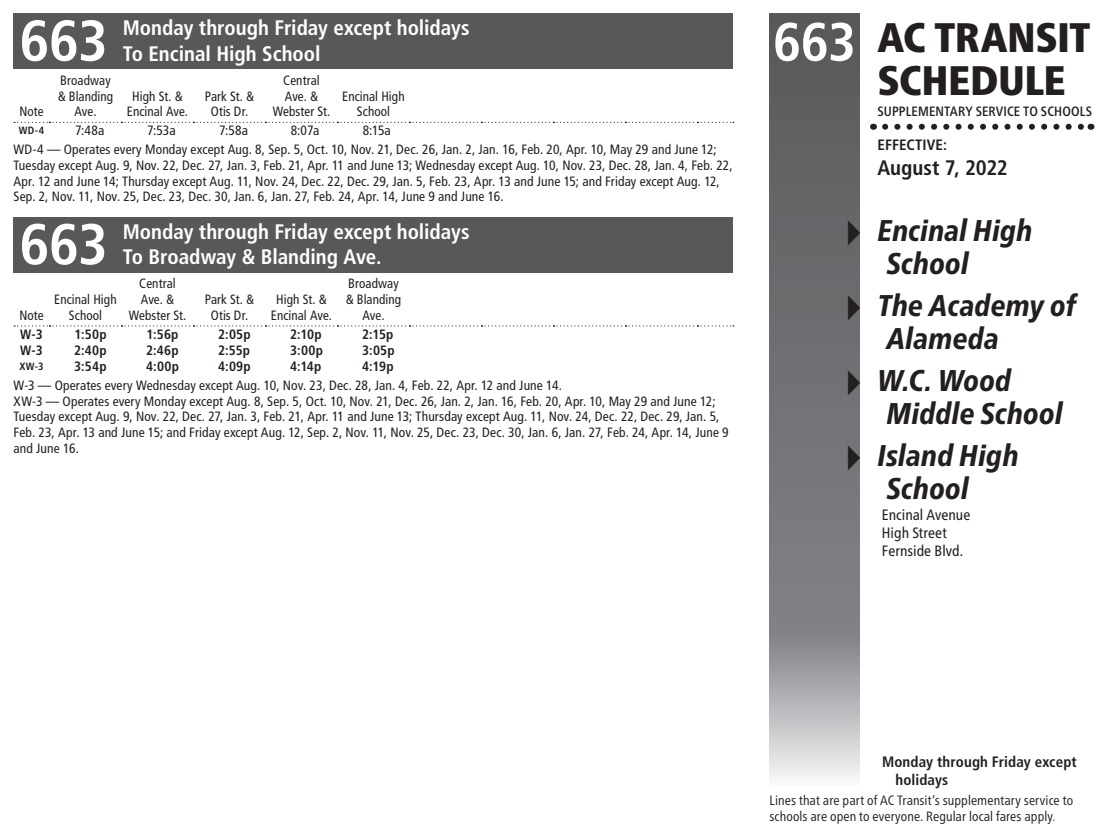
<style>
.page{position:relative;width:1107px;height:837px;background:#fff}
.page>*{position:absolute;margin:0;border:0;box-sizing:border-box;transform-origin:0 0}
.t1{font:700 condensed 57.6px "Frutiger LT Std";letter-spacing:-.015em;color:#fff}
.CoverLine3{font:700 condensed 54px "Frutiger LT Std";color:#fff}
.t2{font:900 condensed 41.25px/43.5px "Frutiger Neue LTW1 G";letter-spacing:-.005em;color:#231f20}
.t3{font:italic 800 condensed 30px/33px "Frutiger Neue LTW1 G";color:#231f20}
.t4{font:700 condensed 21px/25.5px "Frutiger LT Std";color:#fff}
.t5{font:700 condensed 21px "Frutiger LT Std";letter-spacing:-.005em;color:#231f20}
.t6{font:700 condensed 15px/18px "Frutiger LT Std";letter-spacing:.01em;color:#231f20}
.t7{font:condensed 15px/18px "Frutiger Neue LTW1 G";color:#231f20}
.t8{font:condensed 13.5px/15.8px "Frutiger LT Std";letter-spacing:.005em;color:#231f20;text-align:center}
.t9{font:condensed 13.5px/15.8px "Frutiger Neue LTW1 G";letter-spacing:.005em;color:#231f20}
.t10{font:700 condensed 13.5px "Frutiger LT Std";letter-spacing:.015em;color:#231f20}
.t11{font:500 condensed 13.5px "Frutiger Neue LTW1 G";letter-spacing:.005em;color:#231f20}
.t12{font:700 condensed 10.5px "Frutiger LT Std";color:#231f20}
.s1{font-family:"Lucida Grande";font-weight:400;font-style:normal;font-stretch:normal;font-size:42px}
.s2{font-weight:300}
</style>
<div class="page">
<svg style="left:770px;top:14px;width:90px;height:765px;background:#7a7b7e"></svg>
<svg style="left:885px;top:124px;width:199px;height:6px"></svg>
<div style="left:14px;top:14px;width:720px;height:55px;background:#57585a"></div>
<svg style="left:14px;top:122px;width:720px;height:1px"></svg>
<div style="left:14px;top:217px;width:720px;height:55px;background:#57585a"></div>
<svg style="left:14px;top:325px;width:720px;height:1px"></svg>
<h1 class="t1" style="left:20px;top:7px;width:90px">663</h1>
<h3 class="t4" style="left:123px;top:15px;width:348px">Monday through Friday except holidays<br>To Encinal High School</h3>
<p class="t8" style="left:19px;top:104px;width:26px">Note</p>
<p class="t8" style="left:58px;top:72px;width:57px">Broadway &amp; Blanding<br>Ave.</p>
<p class="t8" style="left:127px;top:88px;width:63px">High St. &amp;<br>Encinal Ave.</p>
<p class="t8" style="left:205px;top:88px;width:51px">Park St. &amp;<br>Otis Dr.</p>
<p class="t8" style="left:273px;top:72px;width:59px">Central<br>Ave. &amp;<br>Webster St.</p>
<p class="t8" style="left:342px;top:88px;width:64px">Encinal High<br>School</p>
<p class="t8" style="left:14px;top:121px;width:705px;line-height:18.8px;text-align:left;text-indent:349px">8:15a<br>WD-4 — Operates every Monday except Aug. 8, Sep. 5, Oct. 10, Nov. 21, Dec. 26, Jan. 2, Jan. 16, Feb. 20, Apr. 10, May 29 and June 12;</p>
<p class="t8" style="left:14px;top:157px;width:721px;text-align:left">Tuesday except Aug. 9, Nov. 22, Dec. 27, Jan. 3, Feb. 21, Apr. 11 and June 13; Wednesday except Aug. 10, Nov. 23, Dec. 28, Jan. 4, Feb. 22,<br>Apr. 12 and June 14; Thursday except Aug. 11, Nov. 24, Dec. 22, Dec. 29, Jan. 5, Feb. 23, Apr. 13 and June 15; and Friday except Aug. 12,<br>Sep. 2, Nov. 11, Nov. 25, Dec. 23, Dec. 30, Jan. 6, Jan. 27, Feb. 24, Apr. 14, June 9 and June 16.</p>
<h1 class="t1" style="left:20px;top:210px;width:90px">663</h1>
<h3 class="t4" style="left:123px;top:219px;width:348px">Monday through Friday except holidays<br>To Broadway &amp; Blanding Ave.</h3>
<p class="t12" style="left:19px;top:124px;width:27px">WD-4</p>
<p class="t8" style="left:75px;top:123px;width:31px">7:48a</p>
<p class="t8" style="left:147px;top:123px;width:30px">7:53a</p>
<p class="t8" style="left:219px;top:123px;width:31px">7:58a</p>
<p class="t8" style="left:291px;top:123px;width:30px">8:07a</p>
<p class="t8" style="left:19px;top:307px;width:26px">Note</p>
<p class="t8" style="left:54px;top:292px;width:64px">Encinal High<br>School</p>
<p class="t8" style="left:129px;top:276px;width:59px">Central<br>Ave. &amp;<br>Webster St.</p>
<p class="t8" style="left:205px;top:292px;width:51px">Park St. &amp;<br>Otis Dr.</p>
<p class="t8" style="left:271px;top:292px;width:63px">High St. &amp;<br>Encinal Ave.</p>
<p class="t8" style="left:346px;top:276px;width:57px">Broadway &amp; Blanding<br>Ave.</p>
<p class="t10" style="left:20px;top:326px;width:24px">W-3</p>
<p class="t10" style="left:75px;top:326px;width:33px">1:50p</p>
<p class="t10" style="left:147px;top:326px;width:33px">1:56p</p>
<p class="t10" style="left:218px;top:326px;width:34px">2:05p</p>
<p class="t10" style="left:290px;top:326px;width:33px">2:10p</p>
<p class="t10" style="left:362px;top:326px;width:33px">2:15p</p>
<p class="t10" style="left:20px;top:342px;width:24px">W-3</p>
<p class="t10" style="left:74px;top:342px;width:34px">2:40p</p>
<p class="t10" style="left:146px;top:342px;width:34px">2:46p</p>
<p class="t10" style="left:218px;top:342px;width:33px">2:55p</p>
<p class="t10" style="left:290px;top:342px;width:34px">3:00p</p>
<p class="t10" style="left:362px;top:342px;width:34px">3:05p</p>
<p class="t12" style="left:19px;top:360px;width:26px">XW-3</p>
<p class="t10" style="left:74px;top:358px;width:34px">3:54p</p>
<p class="t10" style="left:146px;top:358px;width:34px">4:00p</p>
<p class="t10" style="left:218px;top:358px;width:34px">4:09p</p>
<p class="t10" style="left:290px;top:358px;width:33px">4:14p</p>
<p class="t10" style="left:362px;top:358px;width:33px">4:19p</p>
<p class="t8" style="left:14px;top:377px;width:717px;text-align:left">W-3 — Operates every Wednesday except Aug. 10, Nov. 23, Dec. 28, Jan. 4, Feb. 22, Apr. 12 and June 14.<br>XW-3 — Operates every Monday except Aug. 8, Sep. 5, Oct. 10, Nov. 21, Dec. 26, Jan. 2, Jan. 16, Feb. 20, Apr. 10, May 29 and June 12; Tuesday except Aug. 9, Nov. 22, Dec. 27, Jan. 3, Feb. 21, Apr. 11 and June 13; Thursday except Aug. 11, Nov. 24, Dec. 22, Dec. 29, Jan. 5, Feb. 23, Apr. 13 and June 15; and Friday except Aug. 12, Sep. 2, Nov. 11, Nov. 25, Dec. 23, Dec. 30, Jan. 6, Jan. 27, Feb. 24, Apr. 14, June 9 and June 16.</p>
<p class="CoverLine3" style="left:773px;top:10px;width:84px">663</p>
<h3 class="t2" style="left:878px;top:12px;width:214px">AC TRANSIT<br>SCHEDULE</h3>
<p class="t11" style="left:878px;top:101px;width:216px">SUPPLEMENTARY SERVICE TO SCHOOLS</p>
<p class="t6" style="left:878px;top:136px;width:71px">EFFECTIVE:</p>
<h3 class="t5" style="left:878px;top:155px;width:132px">August 7, 2022</h3>
<p class="t3" style="left:886px;top:212px;width:148px;text-indent:-46px"><span class="s1">▸</span> Encinal High<br>School</p>
<p class="t3" style="left:886px;top:287px;width:191px;text-indent:-46px"><span class="s1">▸</span> The Academy of<br>Alameda</p>
<p class="t3" style="left:886px;top:362px;width:178px;text-indent:-46px"><span class="s1">▸</span> W.C. Wood<br>Middle School</p>
<p class="t3" style="left:841px;top:437px;width:179px;text-align:center"><span class="s1">▸</span> Island High<br>School</p>
<p class="t7" style="left:882px;top:505px;width:90px">Encinal Avenue<br>High Street<br>Fernside Blvd.</p>
<p class="t6" style="left:896px;top:752px;width:183px;text-indent:-14px">Monday through Friday except holidays</p>
<p class="t9" style="left:770px;top:791px;width:305px">Lines that are part of AC Transit’s supplementary service to schools are open to everyone. Regular local fares apply<span class="s2">.</span></p>
</div>
